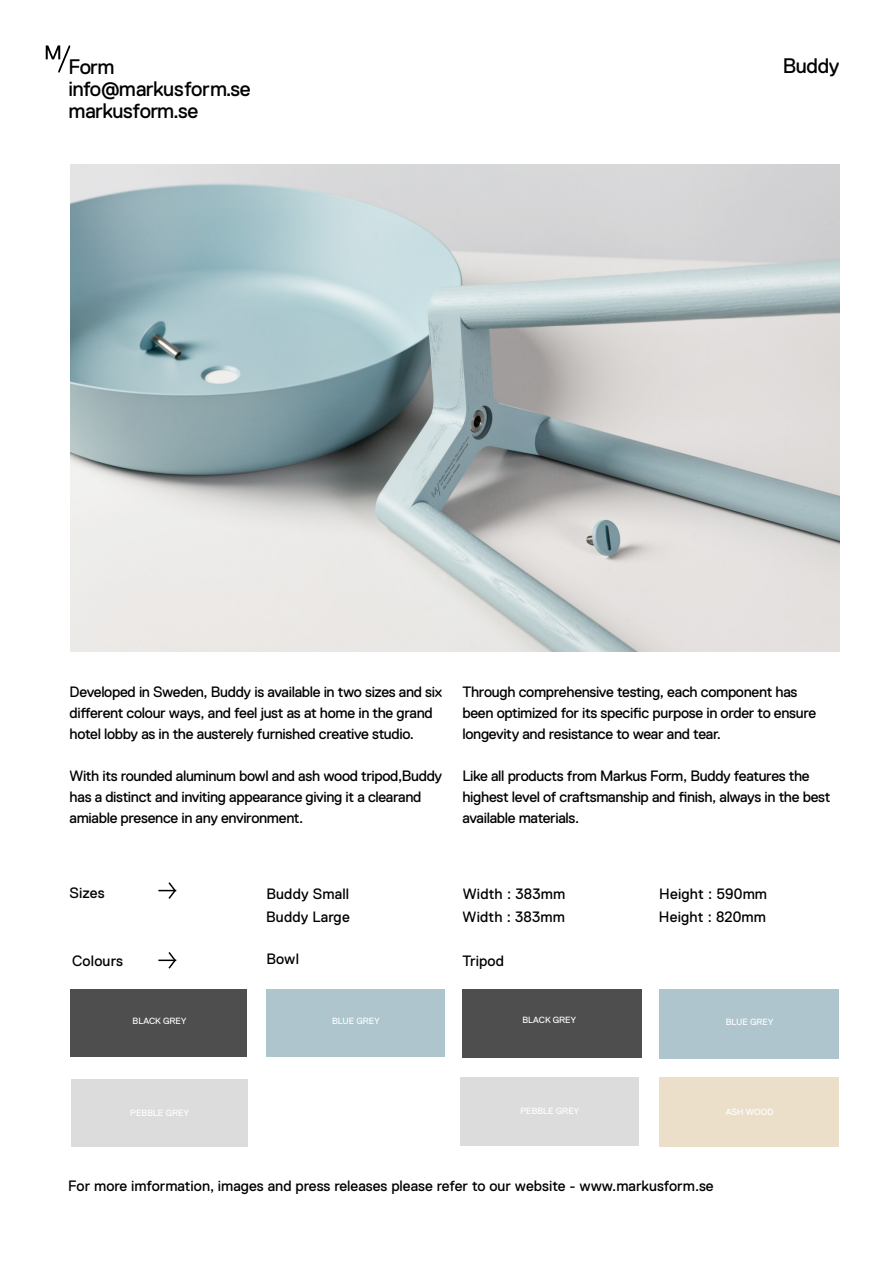
<style>
.page{position:relative;width:893px;height:1263px;background:#fff}
.page>*{position:absolute;margin:0;border:0;box-sizing:border-box;transform-origin:0 0}
.t1{font:21px/22px "M Replica Std Regular";letter-spacing:-.02em;color:#000}
.t2{font:15px/21px "M Replica Std Regular";letter-spacing:-.02em;color:#000}
.t3{font:15px "M Replica Std Regular";color:#000}
.t4{font:15px "M Replica Std Regular";letter-spacing:.01em;color:#000}
.t5{font:9px "M Replica Std Regular";color:#fff}
</style>
<div class="page">
<div style="left:70px;top:989px;width:177px;height:67px;background:#4e4e4e"></div>
<div style="left:267px;top:989px;width:178px;height:67px;background:#aec5cd"></div>
<div style="left:71px;top:1079px;width:177px;height:67px;background:#dcdcdc"></div>
<div style="left:462px;top:989px;width:179px;height:68px;background:#4e4e4e"></div>
<div style="left:659px;top:989px;width:180px;height:69px;background:#aec5cd"></div>
<div style="left:460px;top:1077px;width:179px;height:68px;background:#dcdcdc"></div>
<div style="left:659px;top:1077px;width:180px;height:69px;background:#ebdfca"></div>
<img style="left:70px;top:165px;width:769px;height:487px">
<svg style="left:158px;top:882px;width:19px;height:17px"></svg>
<svg style="left:158px;top:952px;width:19px;height:17px"></svg>
<svg style="left:46px;top:45px;width:24px;height:28px"></svg>
<h1 class="t1" style="left:69px;top:56px;width:48px">Form</h1>
<h1 class="t1" style="left:783px;top:55px;width:58px">Buddy</h1>
<h1 class="t1" style="left:69px;top:78px;width:184px">info@markusform.se markusform.se</h1>
<p class="t2" style="left:70px;top:682px;width:374px">Developed in Sweden, Buddy is available in two sizes and six different colour ways, and feel just as at home in the grand hotel lobby as in the austerely furnished creative studio.</p>
<p class="t2" style="left:70px;top:766px;width:374px">With its rounded aluminum bowl and ash wood tripod,Buddy has a distinct and inviting appearance giving it a clearand amiable presence in any environment.</p>
<p class="t2" style="left:462px;top:682px;width:355px">Through comprehensive testing, each component has been optimized for its specific purpose in order to ensure longevity and resistance to wear and tear.</p>
<p class="t2" style="left:462px;top:766px;width:369px">Like all products from Markus Form, Buddy features the highest level of craftsmanship and finish, always in the best available materials.</p>
<p class="t2" style="left:69px;top:883px;width:37px">Sizes</p>
<p class="t4" style="left:266px;top:886px;width:84px">Buddy Small</p>
<p class="t4" style="left:463px;top:886px;width:104px">Width : 383mm</p>
<p class="t4" style="left:659px;top:886px;width:109px">Height : 590mm</p>
<p class="t4" style="left:266px;top:908px;width:85px">Buddy Large</p>
<p class="t4" style="left:463px;top:908px;width:104px">Width : 383mm</p>
<p class="t4" style="left:659px;top:908px;width:109px">Height : 820mm</p>
<p class="t2" style="left:266px;top:948px;width:34px">Bowl</p>
<p class="t2" style="left:462px;top:950px;width:43px">Tripod</p>
<p class="t4" style="left:72px;top:953px;width:53px">Colours</p>
<p class="t5" style="left:133px;top:1016px;width:55px">BLACK GREY</p>
<p class="t5" style="left:332px;top:1015px;width:49px">BLUE GREY</p>
<p class="t5" style="left:130px;top:1108px;width:60px">PEBBLE GREY</p>
<p class="t5" style="left:522px;top:1015px;width:55px">BLACK GREY</p>
<p class="t5" style="left:726px;top:1017px;width:49px">BLUE GREY</p>
<p class="t5" style="left:520px;top:1106px;width:60px">PEBBLE GREY</p>
<p class="t5" style="left:726px;top:1107px;width:49px">ASH WOOD</p>
<p class="t3" style="left:68px;top:1178px;width:647px">For more imformation, images and press releases please refer to our website - www.markusform.se</p>
</div>
